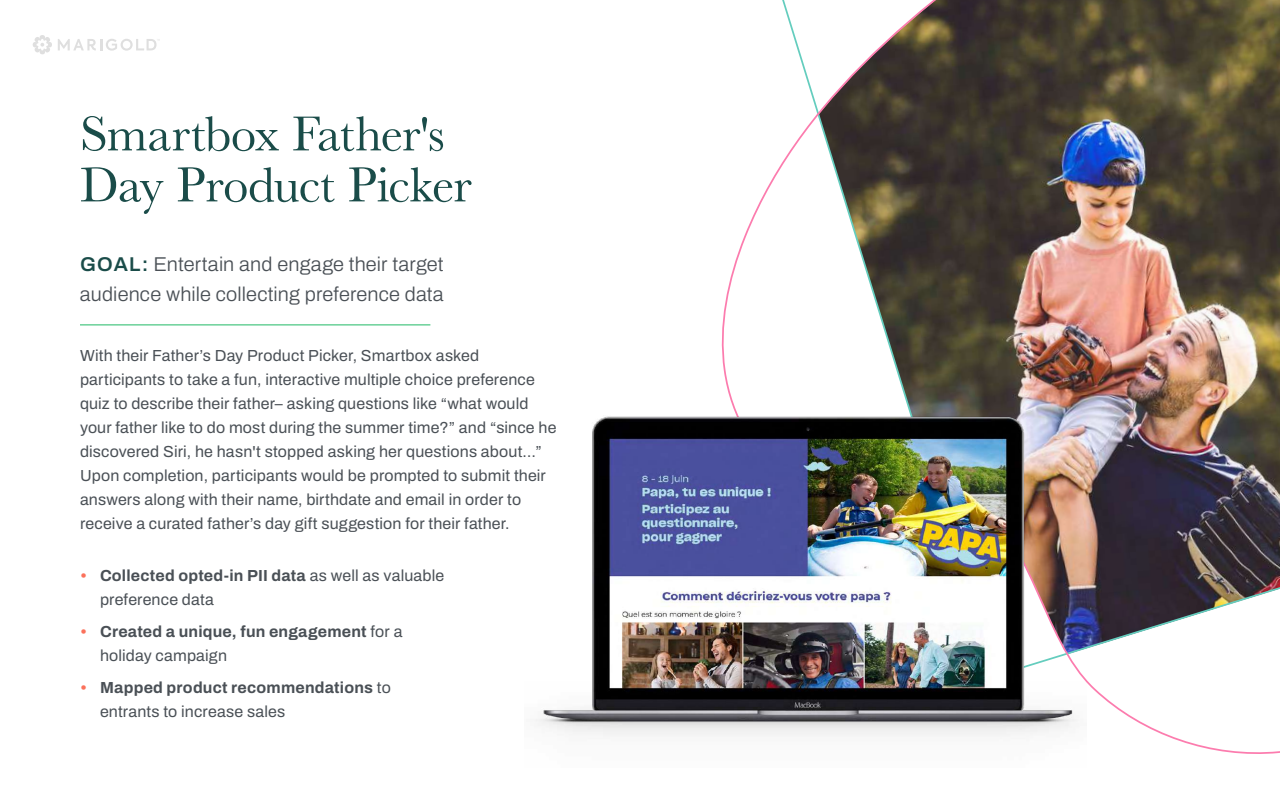
<style>
.page{position:relative;width:1280px;height:800px;background:#fff}
.page>*{position:absolute;margin:0;border:0;box-sizing:border-box;transform-origin:0 0}
.t1{font:51px/51px "Baskerville";letter-spacing:-.015em;color:#1a4c49}
.t2{font:300 20px/30px "Archivo";letter-spacing:.01em;color:#4a5056}
.t3{font:16px/24px "Archivo";letter-spacing:.01em;color:#4a5056}
.t4{font:700 16px/24px "Archivo";letter-spacing:.015em;color:#4a5056}
.s1{font-weight:600;color:#1a4c49}
.s2{font-weight:700;color:#fb715b}
.s3{font-weight:700}
.s4{color:#fb715b}
.s5{font-weight:400}
</style>
<div class="page">
<svg style="left:58px;top:39px;width:102px;height:12px"></svg>
<svg style="left:33px;top:35px;width:19px;height:19px"></svg>
<hr style="left:80px;top:324px;width:350px;height:1px;background:#20b965">
<img style="left:721px;top:0;width:559px;height:754px">
<img style="left:535px;top:378px;width:552px;height:376px">
<h1 class="t1" style="left:80px;top:109px;width:393px">Smartbox Father's<br>Day Product Picker</h1>
<p class="t2" style="left:80px;top:249px;width:365px"><span class="s1">GOAL:</span> Entertain and engage their target audience while collecting preference data</p>
<p class="t3" style="left:80px;top:344px;width:478px">With their Father’s Day Product Picker, Smartbox asked participants to take a fun, interactive multiple choice preference quiz to describe their father– asking questions like “what would your father like to do most during the summer time?” and “since he discovered Siri, he hasn't stopped asking her questions about…” Upon completion, participants would be prompted to submit their answers along with their name, birthdate and email in order to receive a curated father’s day gift suggestion for their father.</p>
<p class="t3" style="left:100px;top:564px;width:346px;text-indent:-20px"><span class="s2">•</span> <span class="s3">Collected opted-in PII data</span> as well as valuable preference data</p>
<p class="t4" style="left:100px;top:620px;width:304px;text-indent:-20px"><span class="s4">•</span> Created a unique, fun engagement <span class="s5">for a holiday campaign</span></p>
<p class="t4" style="left:100px;top:676px;width:292px;text-indent:-20px"><span class="s4">•</span> Mapped product recommendations <span class="s5">to entrants to increase sales</span></p>
</div>
